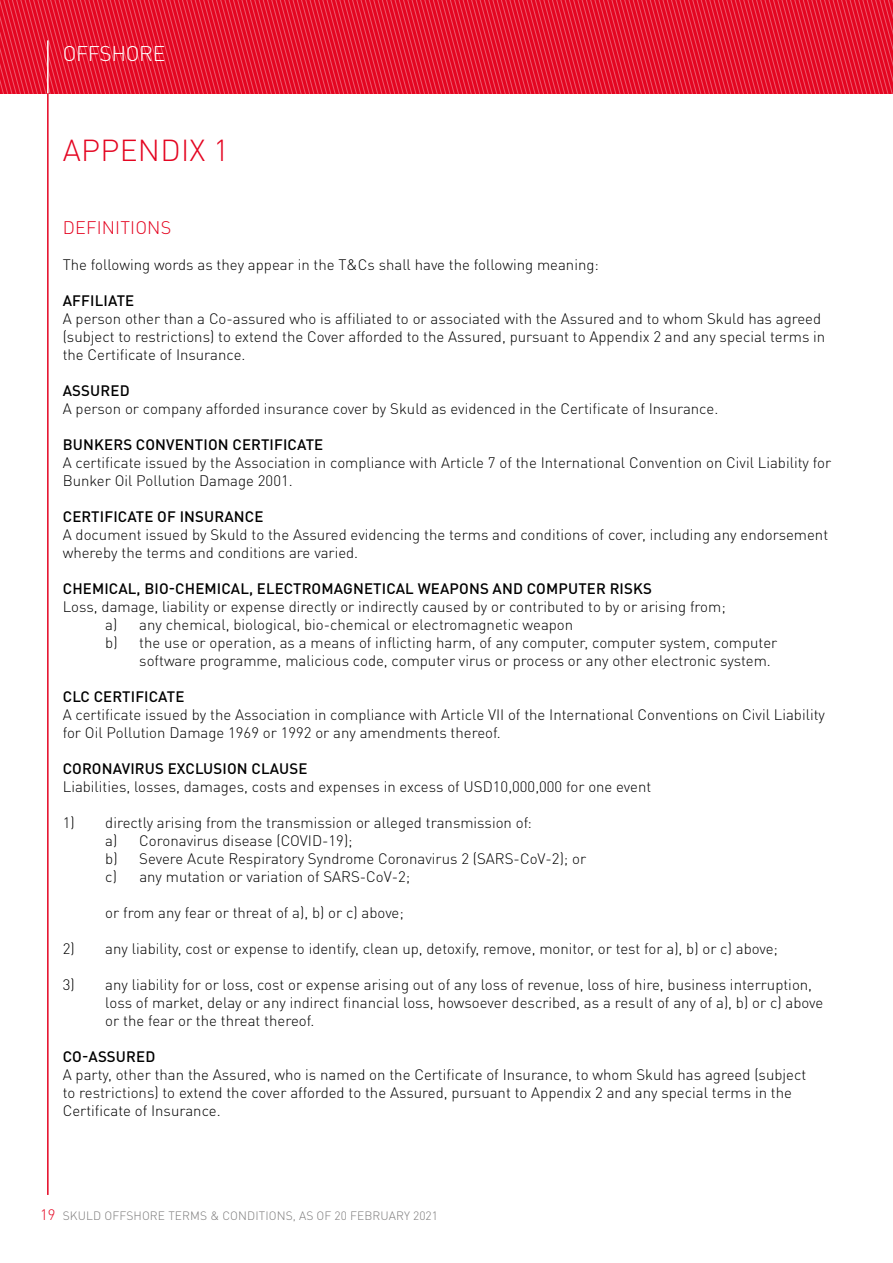
<style>
.page{position:relative;width:893px;height:1263px;background:#fff}
.page>*{position:absolute;margin:0;border:0;box-sizing:border-box;transform-origin:0 0}
.t1{font:300 30px "DIN Pro";letter-spacing:.01em;color:#e40521}
.t2{font:300 21px "DINOT";letter-spacing:-.015em;color:#fff}
.t3{font:300 18px "DIN Pro";letter-spacing:.01em;color:#e40521}
.t4{font:300 15px/18px "DINOT";color:#000}
.t5{font:500 15px "DINOT";letter-spacing:.01em;color:#000}
.t6{font:300 15px "DINOT";color:#e40521}
.t7{font:300 12px "DINOT";letter-spacing:.01em;color:#7c7b7b}
</style>
<div class="page">
<svg style="left:0;top:0;width:893px;height:94px;background:#e61933"></svg>
<hr style="left:47px;top:40px;width:2px;height:54px;background:#fff">
<hr style="left:47px;top:94px;width:2px;height:1101px;background:#e40521">
<h2 class="t2" style="left:63px;top:41px;width:104px">OFFSHORE</h2>
<h1 class="t1" style="left:63px;top:129px;width:167px">APPENDIX 1</h1>
<p class="t3" style="left:63px;top:215px;width:110px">DEFINITIONS</p>
<p class="t4" style="left:63px;top:255px;width:538px">The following words as they appear in the T&amp;Cs shall have the following meaning:</p>
<p class="t5" style="left:63px;top:291px;width:73px">AFFILIATE</p>
<p class="t4" style="left:63px;top:309px;width:764px">A person other than a Co-assured who is affiliated to or associated with the Assured and to whom Skuld has agreed (subject to restrictions) to extend the Cover afforded to the Assured, pursuant to Appendix 2 and any special terms in the Certificate of Insurance.</p>
<p class="t5" style="left:63px;top:381px;width:68px">ASSURED</p>
<p class="t4" style="left:63px;top:399px;width:657px">A person or company afforded insurance cover by Skuld as evidenced in the Certificate of Insurance.</p>
<p class="t5" style="left:63px;top:435px;width:262px">BUNKERS CONVENTION CERTIFICATE</p>
<p class="t4" style="left:63px;top:453px;width:770px">A certificate issued by the Association in compliance with Article 7 of the International Convention on Civil Liability for<br>Bunker Oil Pollution Damage 2001.</p>
<p class="t5" style="left:63px;top:507px;width:202px">CERTIFICATE OF INSURANCE</p>
<p class="t4" style="left:63px;top:525px;width:767px">A document issued by Skuld to the Assured evidencing the terms and conditions of cover, including any endorsement whereby the terms and conditions are varied.</p>
<p class="t5" style="left:63px;top:579px;width:591px">CHEMICAL, BIO-CHEMICAL, ELECTROMAGNETICAL WEAPONS AND COMPUTER RISKS</p>
<p class="t4" style="left:63px;top:597px;width:664px">Loss, damage, liability or expense directly or indirectly caused by or contributed to by or arising from;</p>
<p class="t4" style="left:105px;top:615px;width:469px">a) any chemical, biological, bio-chemical or electromagnetic weapon</p>
<p class="t4" style="left:105px;top:633px;width:674px">b) the use or operation, as a means of inflicting harm, of any computer, computer system, computer</p>
<p class="t4" style="left:139px;top:651px;width:633px">software programme, malicious code, computer virus or process or any other electronic system.</p>
<p class="t5" style="left:63px;top:687px;width:123px">CLC CERTIFICATE</p>
<p class="t4" style="left:63px;top:705px;width:764px">A certificate issued by the Association in compliance with Article VII of the International Conventions on Civil Liability for Oil Pollution Damage 1969 or 1992 or any amendments thereof.</p>
<p class="t5" style="left:63px;top:759px;width:246px">CORONAVIRUS EXCLUSION CLAUSE</p>
<p class="t4" style="left:63px;top:777px;width:590px">Liabilities, losses, damages, costs and expenses in excess of USD10,000,000 for one event</p>
<p class="t4" style="left:105px;top:813px;width:482px;text-indent:-43px">1) directly arising from the transmission or alleged transmission of:<br>a) Coronavirus disease (COVID-19);<br>b) Severe Acute Respiratory Syndrome Coronavirus 2 (SARS-CoV-2); or c) any mutation or variation of SARS-CoV-2;</p>
<p class="t4" style="left:105px;top:903px;width:300px">or from any fear or threat of a), b) or c) above;</p>
<p class="t4" style="left:63px;top:939px;width:717px">2) any liability, cost or expense to identify, clean up, detoxify, remove, monitor, or test for a), b) or c) above;</p>
<p class="t4" style="left:105px;top:975px;width:719px;text-indent:-43px">3) any liability for or loss, cost or expense arising out of any loss of revenue, loss of hire, business interruption, loss of market, delay or any indirect financial loss, howsoever described, as a result of any of a), b) or c) above or the fear or the threat thereof.</p>
<p class="t5" style="left:63px;top:1047px;width:94px">CO-ASSURED</p>
<p class="t4" style="left:63px;top:1065px;width:745px">A party, other than the Assured, who is named on the Certificate of Insurance, to whom Skuld has agreed (subject to restrictions) to extend the cover afforded to the Assured, pursuant to Appendix 2 and any special terms in the<br>Certificate of Insurance.</p>
<p class="t6" style="left:40px;top:1206px;width:17px">19</p>
<p class="t7" style="left:63px;top:1209px;width:377px">SKULD OFFSHORE TERMS &amp; CONDITIONS, AS OF 20 FEBRUARY 2021</p>
</div>
